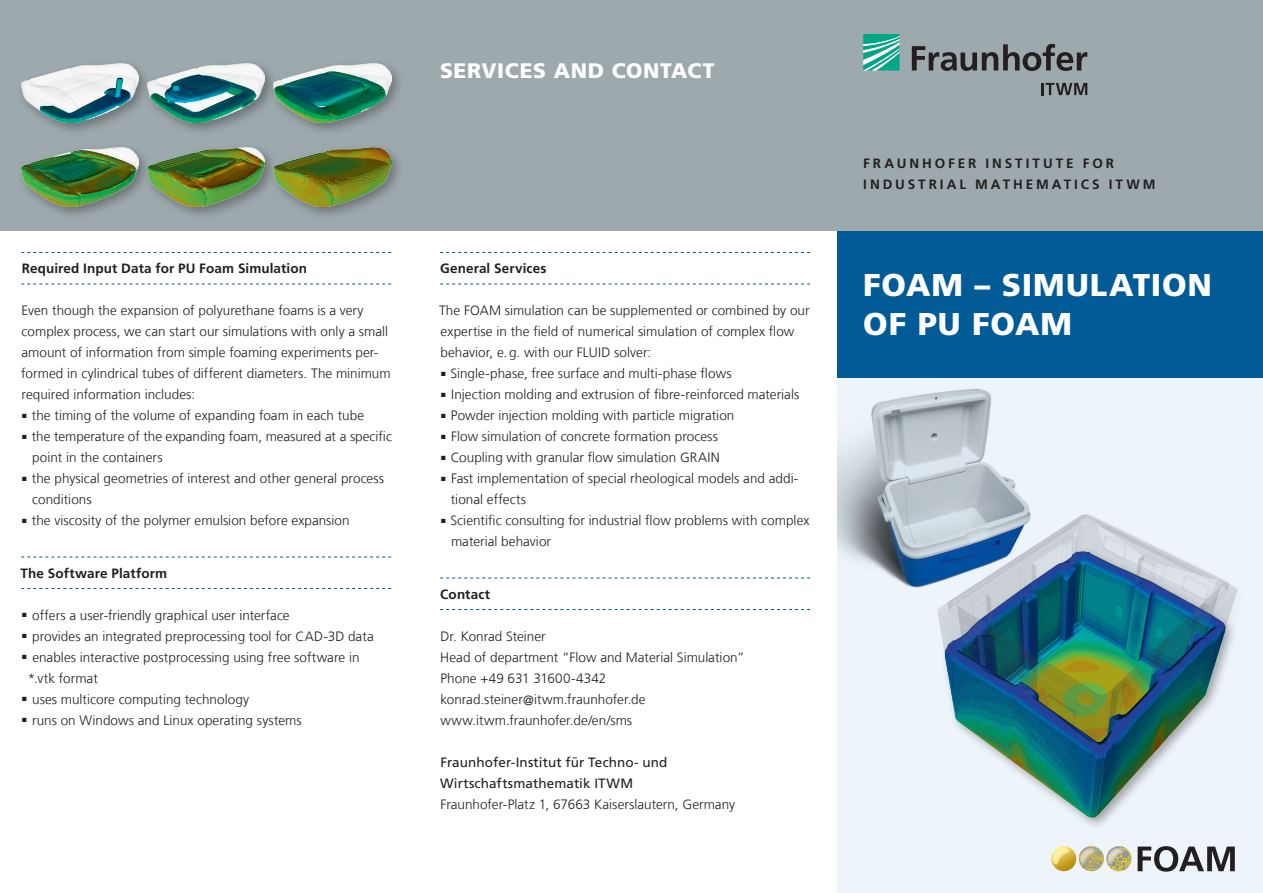
<style>
.page{position:relative;width:1263px;height:893px;background:#fff}
.page>*{position:absolute;margin:0;border:0;box-sizing:border-box;transform-origin:0 0}
.t1{font:900 31.5px/39px "Frutiger LT Com";letter-spacing:.03em;color:#fff}
.t2{font:900 21px "Frutiger LT Com";letter-spacing:.03em;color:#fff}
.t3{font:300 13.5px/21px "Frutiger LT Com";color:#231f20}
.t4{font:700 13.5px "Frutiger LT Com";letter-spacing:.015em;color:#231f20}
.t5{font:13.5px/21px "Frutiger LT Com";letter-spacing:.005em;color:#231f20}
.t6{font:700 13.5px/21px "Frutiger LT Com";letter-spacing:.215em;color:#231f20}
</style>
<div class="page">
<div style="left:838px;top:378px;width:425px;height:515px;background:#edf5fb"></div>
<img style="left:838px;top:388px;width:192px;height:200px">
<div style="left:934px;top:511px;width:314px;height:320px;background:#edf5fb"></div>
<img style="left:935px;top:511px;width:302px;height:310px">
<div style="left:838px;top:231px;width:425px;height:147px;background:#005b96"></div>
<div style="left:0;top:0;width:1263px;height:231px;background:#9da9ad"></div>
<svg style="left:863px;top:34px;width:36px;height:37px"></svg>
<svg style="left:912px;top:44px;width:175px;height:27px"></svg>
<svg style="left:1041px;top:83px;width:46px;height:12px"></svg>
<div style="left:16px;top:58px;width:136px;height:78px;background:#231f20;opacity:.4"></div>
<img style="left:21px;top:63px;width:118px;height:60px">
<div style="left:142px;top:58px;width:136px;height:78px;background:#231f20;opacity:.4"></div>
<img style="left:148px;top:63px;width:117px;height:60px">
<div style="left:269px;top:58px;width:135px;height:78px;background:#231f20;opacity:.4"></div>
<img style="left:274px;top:63px;width:117px;height:60px">
<div style="left:16px;top:142px;width:136px;height:78px;background:#231f20;opacity:.4"></div>
<img style="left:21px;top:147px;width:118px;height:60px">
<div style="left:142px;top:142px;width:136px;height:78px;background:#231f20;opacity:.4"></div>
<img style="left:148px;top:147px;width:117px;height:60px">
<div style="left:269px;top:142px;width:135px;height:78px;background:#231f20;opacity:.4"></div>
<img style="left:274px;top:147px;width:117px;height:60px">
<svg style="left:1137px;top:846px;width:98px;height:26px"></svg>
<svg style="left:1051px;top:846px;width:25px;height:25px"></svg>
<img style="left:1052px;top:847px;width:17px;height:17px">
<svg style="left:1079px;top:846px;width:52px;height:25px"></svg>
<img style="left:1091px;top:847px;width:6px;height:6px">
<img style="left:1080px;top:847px;width:11px;height:17px">
<svg style="left:21px;top:252px;width:370px;height:1px"></svg>
<svg style="left:21px;top:284px;width:370px;height:1px"></svg>
<svg style="left:21px;top:557px;width:370px;height:1px"></svg>
<svg style="left:21px;top:588px;width:370px;height:1px"></svg>
<svg style="left:440px;top:252px;width:370px;height:1px"></svg>
<svg style="left:440px;top:284px;width:370px;height:1px"></svg>
<svg style="left:440px;top:578px;width:370px;height:1px"></svg>
<svg style="left:440px;top:609px;width:370px;height:1px"></svg>
<h2 class="t2" style="left:440px;top:58px;width:276px">SERVICES AND CONTACT</h2>
<p class="t4" style="left:22px;top:260px;width:287px">Required Input Data for PU Foam Simulation</p>
<p class="t3" style="left:21px;top:300px;width:371px">Even though the expansion of polyurethane foams is a very complex process, we can start our simulations with only a small amount of information from simple foaming experiments per&shy;formed in cylindrical tubes of different diameters. The minimum required information includes:</p>
<p class="t3" style="left:22px;top:405px;width:343px">■ the timing of the volume of expanding foam in each tube</p>
<p class="t3" style="left:32px;top:426px;width:361px;text-indent:-10px">■ the temperature of the expanding foam, measured at a specific point in the containers</p>
<p class="t3" style="left:32px;top:468px;width:353px;text-indent:-10px">■ the physical geometries of interest and other general process conditions</p>
<p class="t3" style="left:22px;top:510px;width:329px">■ the viscosity of the polymer emulsion before expansion</p>
<p class="t4" style="left:21px;top:565px;width:148px">The Software Platform</p>
<p class="t3" style="left:22px;top:605px;width:269px">■ offers a user-friendly graphical user interface</p>
<p class="t3" style="left:22px;top:626px;width:353px">■ provides an integrated preprocessing tool for CAD-3D data</p>
<p class="t3" style="left:28px;top:647px;width:333px;text-indent:-5px">■ enables interactive postprocessing using free software in *.vtk format</p>
<p class="t3" style="left:22px;top:689px;width:228px">■ uses multicore computing technology</p>
<p class="t3" style="left:22px;top:710px;width:281px">■ runs on Windows and Linux operating systems</p>
<p class="t4" style="left:440px;top:260px;width:108px">General Services</p>
<p class="t3" style="left:439px;top:300px;width:372px">The FOAM simulation can be supplemented or combined by our expertise in the field of numerical simulation of complex flow behavior, e.g. with our FLUID solver:</p>
<p class="t3" style="left:441px;top:363px;width:292px">■ Single-phase, free surface and multi-phase flows</p>
<p class="t3" style="left:441px;top:384px;width:360px">■ Injection molding and extrusion of fibre-reinforced materials</p>
<p class="t3" style="left:441px;top:405px;width:295px">■ Powder injection molding with particle migration</p>
<p class="t3" style="left:441px;top:426px;width:278px">■ Flow simulation of concrete formation process</p>
<p class="t3" style="left:441px;top:447px;width:280px">■ Coupling with granular flow simulation GRAIN</p>
<p class="t3" style="left:451px;top:468px;width:349px;text-indent:-10px">■ Fast implementation of special rheological models and addi&shy;tional effects</p>
<p class="t3" style="left:451px;top:510px;width:360px;text-indent:-10px">■ Scientific consulting for industrial flow problems with complex material behavior</p>
<p class="t4" style="left:440px;top:586px;width:51px">Contact</p>
<p class="t3" style="left:440px;top:626px;width:306px">Dr. Konrad Steiner<br>Head of department “Flow and Material Simulation” Phone +49 631 31600-4342 konrad.steiner@itwm.fraunhofer.de www.itwm.fraunhofer.de/en/sms</p>
<p class="t5" style="left:440px;top:751px;width:229px">Fraunhofer-Institut für Techno- und<br>Wirtschaftsmathematik ITWM</p>
<p class="t3" style="left:440px;top:794px;width:296px">Fraunhofer-Platz 1, 67663 Kaiserslautern, Germany</p>
<p class="t6" style="left:863px;top:153px;width:294px">FRAUNHOFER INSTITUTE FOR<br>INDUSTRIAL MATHEMATICS ITWM</p>
<h1 class="t1" style="left:863px;top:265px;width:350px">FOAM – SIMULATION<br>OF PU FOAM</h1>
</div>
